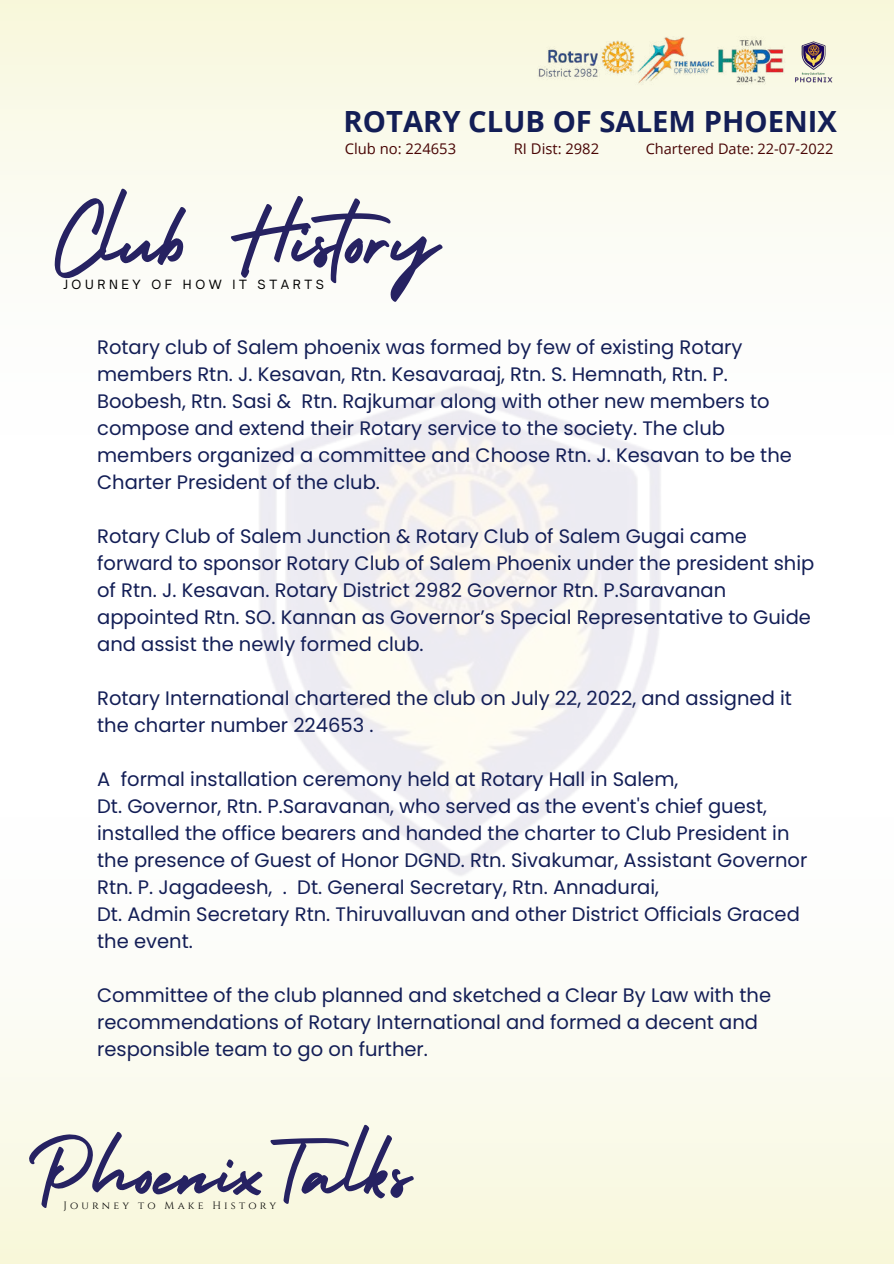
<style>
.page{position:relative;width:894px;height:1264px;background:#fff}
.page>*{position:absolute;margin:0;border:0;box-sizing:border-box;transform-origin:0 0}
.t1{font:103.2px "Holiday";color:#262262}
.t2{font:95.55px "Holiday";color:#262262}
.t3{font:700 29.25px "Open Sans";color:#131e56}
.t4{font:19.5px/27px "Poppins";color:#131e56}
.t5{font:14.7px "Open Sans";color:#480404}
.t6{font:14.55px "Open Sans";color:#480404}
.t7{font:12.15px "Open Sauce One";letter-spacing:.295em;color:#000}
.t8{font:10.65px "Cinzel";letter-spacing:.295em;color:#000}
</style>
<div class="page">
<div style="left:0;top:817px;width:893px;height:446px;background:linear-gradient(to bottom,#feffff,#f8f7dd)"></div>
<div style="left:0;top:0;width:893px;height:434px;background:linear-gradient(to bottom,#f8f8de,#fefeff)"></div>
<img style="left:241px;top:371px;width:436px;height:522px">
<img style="left:532px;top:33px;width:253px;height:61px">
<img style="left:790px;top:41px;width:46px;height:43px">
<h3 class="t3" style="left:343px;top:101px;width:494px">ROTARY CLUB OF SALEM PHOENIX</h3>
<p class="t5" style="left:345px;top:138px;width:113px">Club no: 224653</p>
<p class="t5" style="left:513px;top:138px;width:87px">RI Dist: 2982</p>
<p class="t6" style="left:645px;top:139px;width:189px">Chartered Date: 22-07-2022</p>
<h1 class="t1" style="left:52px;top:160px;width:389px">Club History</h1>
<p class="t7" style="left:63px;top:277px;width:262px">JOURNEY OF HOW IT STARTS</p>
<p class="t4" style="left:97px;top:333px;width:696px">Rotary club of Salem phoenix was formed by few of existing Rotary members Rtn. J. Kesavan, Rtn. Kesavaraaj, Rtn. S. Hemnath, Rtn. P.<br>Boobesh, Rtn. Sasi &amp; Rtn. Rajkumar along with other new members to compose and extend their Rotary service to the society. The club members organized a committee and Choose Rtn. J. Kesavan to be the Charter President of the club.</p>
<p class="t4" style="left:97px;top:522px;width:718px">Rotary Club of Salem Junction &amp; Rotary Club of Salem Gugai came forward to sponsor Rotary Club of Salem Phoenix under the president ship of Rtn. J. Kesavan. Rotary District 2982 Governor Rtn. P.Saravanan appointed Rtn. SO. Kannan as Governor’s Special Representative to Guide and assist the newly formed club.</p>
<p class="t4" style="left:97px;top:684px;width:696px">Rotary International chartered the club on July 22, 2022, and assigned it the charter number 224653 .</p>
<p class="t4" style="left:97px;top:765px;width:711px">A formal installation ceremony held at Rotary Hall in Salem,<br>Dt. Governor, Rtn. P.Saravanan, who served as the event's chief guest, installed the office bearers and handed the charter to Club President in the presence of Guest of Honor DGND. Rtn. Sivakumar, Assistant Governor Rtn. P. Jagadeesh, . Dt. General Secretary, Rtn. Annadurai,<br>Dt. Admin Secretary Rtn. Thiruvalluvan and other District Officials Graced the event.</p>
<p class="t4" style="left:97px;top:981px;width:675px">Committee of the club planned and sketched a Clear By Law with the recommendations of Rotary International and formed a decent and responsible team to go on further.</p>
<h2 class="t2" style="left:26px;top:1098px;width:386px">PhoenixTalks</h2>
<p class="t8" style="left:64px;top:1198px;width:214px">Journey to Make History</p>
</div>
